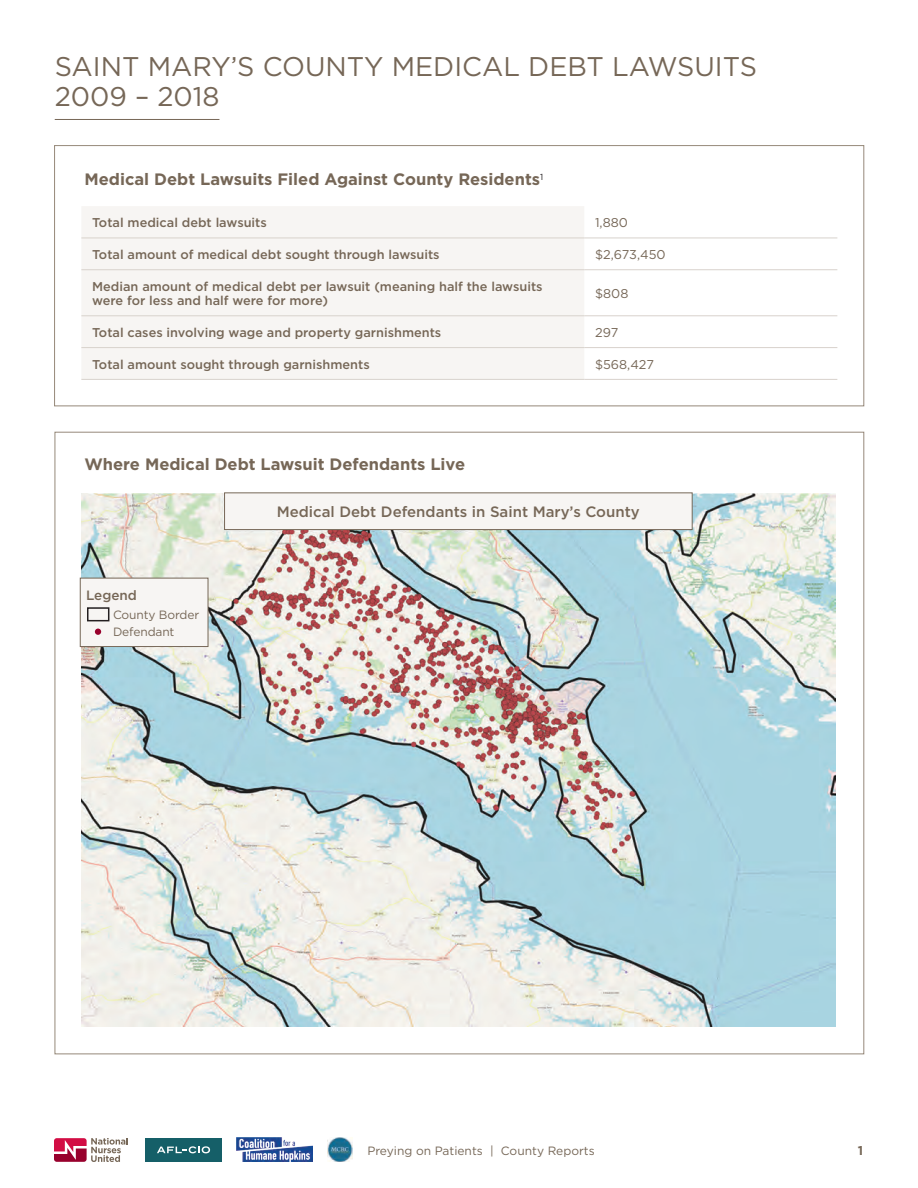
<style>
.page{position:relative;width:918px;height:1188px;background:#fff}
.page>*{position:absolute;margin:0;border:0;box-sizing:border-box;transform-origin:0 0}
.t1{font:27px/30px "Gotham";color:#766757}
.t2{font:700 16.5px "Gotham";color:#766757}
.t3{font:500 15px "Gotham";color:#766757}
.t4{font:500 13.5px "Gotham";color:#766757}
.t5{font:500 12.75px/14.2px "Gotham";color:#766757}
.t6{font:12.75px "Gotham";color:#766757}
.t7{font:700 12.75px "Gotham";color:#766757}
.t8{font:12px/17.1px "Gotham";letter-spacing:-.01em;color:#766757}
</style>
<div class="page">
<svg style="left:54px;top:1138px;width:74px;height:24px"></svg>
<div style="left:145px;top:1138px;width:77px;height:24px;background:#155f68"></div>
<svg style="left:157px;top:1146px;width:53px;height:7px"></svg>
<img style="left:237px;top:1138px;width:76px;height:24px">
<img style="left:327px;top:1138px;width:26px;height:24px">
<div style="left:54px;top:145px;width:810px;height:261px;border:1px solid #96897a"></div>
<div style="left:81px;top:206px;width:503px;height:173px;background:#f7f5f3"></div>
<hr style="left:81px;top:238px;width:503px;height:1px;background:#d8d2cc">
<hr style="left:584px;top:238px;width:253px;height:1px;background:#d8d2cc">
<hr style="left:81px;top:269px;width:503px;height:1px;background:#d8d2cc">
<hr style="left:584px;top:269px;width:253px;height:1px;background:#d8d2cc">
<hr style="left:81px;top:316px;width:503px;height:1px;background:#d8d2cc">
<hr style="left:584px;top:316px;width:253px;height:1px;background:#d8d2cc">
<hr style="left:81px;top:347px;width:503px;height:1px;background:#d8d2cc">
<hr style="left:584px;top:347px;width:253px;height:1px;background:#d8d2cc">
<hr style="left:81px;top:379px;width:503px;height:1px;background:#d8d2cc">
<hr style="left:584px;top:379px;width:253px;height:1px;background:#d8d2cc">
<hr style="left:55px;top:119px;width:164px;height:1px;background:#766757">
<img style="left:81px;top:493px;width:754px;height:534px">
<div style="left:225px;top:493px;width:467px;height:37px;background:#f7f5f3"></div>
<div style="left:224px;top:492px;width:469px;height:38px;border:1px solid #766757"></div>
<div style="left:80px;top:578px;width:128px;height:69px;background:#f7f5f3"></div>
<div style="left:80px;top:578px;width:128px;height:69px;border:1px solid #766757"></div>
<div style="left:87px;top:607px;width:22px;height:14px;border:2px solid #231f20"></div>
<svg style="left:95px;top:629px;width:6px;height:6px"></svg>
<h1 class="t1" style="left:55px;top:50px;width:704px">SAINT MARY’S COUNTY MEDICAL DEBT LAWSUITS<br>2009 – 2018</h1>
<p class="t2" style="left:85px;top:169px;width:460px">Medical Debt Lawsuits Filed Against County Residents<sup>1</sup></p>
<p class="t5" style="left:92px;top:215px;width:176px">Total medical debt lawsuits</p>
<p class="t6" style="left:595px;top:214px;width:34px">1,880</p>
<p class="t5" style="left:92px;top:247px;width:349px">Total amount of medical debt sought through lawsuits</p>
<p class="t6" style="left:595px;top:246px;width:72px">$2,673,450</p>
<p class="t5" style="left:92px;top:279px;width:452px">Median amount of medical debt per lawsuit (meaning half the lawsuits were for less and half were for more)</p>
<p class="t6" style="left:595px;top:285px;width:35px">$808</p>
<p class="t5" style="left:92px;top:325px;width:351px">Total cases involving wage and property garnishments</p>
<p class="t6" style="left:595px;top:324px;width:25px">297</p>
<p class="t5" style="left:92px;top:357px;width:279px">Total amount sought through garnishments</p>
<p class="t6" style="left:595px;top:356px;width:60px">$568,427</p>
<p class="t2" style="left:85px;top:453px;width:382px">Where Medical Debt Lawsuit Defendants Live</p>
<p class="t4" style="left:86px;top:586px;width:53px">Legend</p>
<p class="t8" style="left:113px;top:606px;width:88px">County Border<br>Defendant</p>
<p class="t3" style="left:277px;top:502px;width:365px">Medical Debt Defendants in Saint Mary’s County</p>
<p class="t8" style="left:367px;top:1142px;width:229px">Preying on Patients | County Reports</p>
<p class="t7" style="left:858px;top:1142px;width:7px">1</p>
</div>
